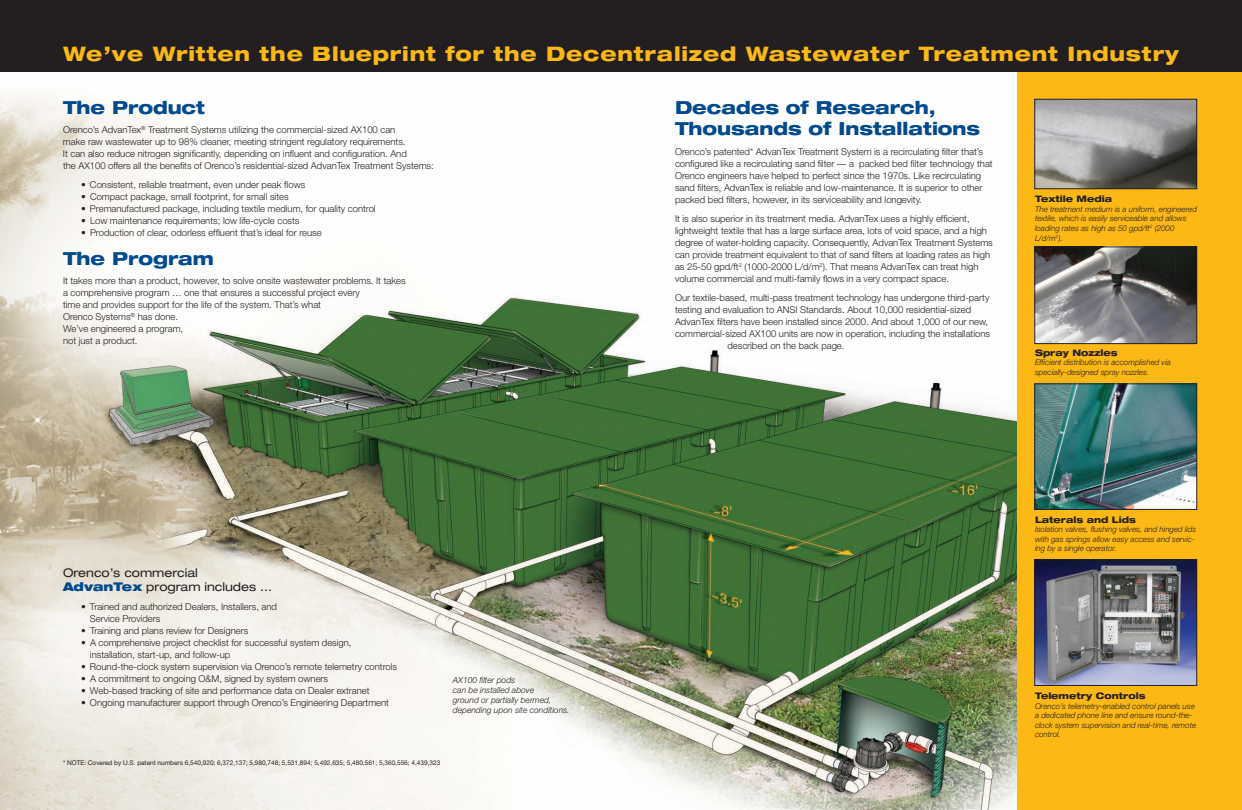
<style>
.page{position:relative;width:1242px;height:810px;background:#fff}
.page>*{position:absolute;margin:0;border:0;box-sizing:border-box;transform-origin:0 0}
.t1{font:800 expanded 20px "Helvetica Neue";letter-spacing:.04em;color:#fcb814}
.t2{font:800 expanded 18px/21.6px "Helvetica Neue";color:#004a8d}
.t3{font:expanded 12px/14px "Helvetica Neue";color:#231f20}
.t4{font:300 9.5px/12px "Helvetica Neue";color:#231f20}
.t5{font:800 expanded 9px "Helvetica Neue";color:#231f20}
.t6{font:italic 300 8.5px/10.2px "Helvetica Neue";color:#231f20}
.t7{font:italic 300 8px/9.6px "Helvetica Neue";color:#231f20}
.t8{font:6.5px "Helvetica Neue";color:#231f20}
.s1{font-weight:900;color:#004a8d}
</style>
<div class="page">
<img style="left:0;top:95px;width:1017px;height:715px">
<div style="left:1017px;top:0;width:225px;height:810px;background:#fcb814"></div>
<div style="left:0;top:0;width:1242px;height:72px;background:#231f20"></div>
<img style="left:1036px;top:101px;width:159px;height:86px">
<div style="left:1034px;top:99px;width:163px;height:90px;border:1px solid #231f20"></div>
<img style="left:1036px;top:249px;width:159px;height:93px">
<div style="left:1034px;top:247px;width:163px;height:97px;border:1px solid #231f20"></div>
<img style="left:1036px;top:386px;width:159px;height:122px">
<div style="left:1034px;top:384px;width:163px;height:126px;border:1px solid #231f20"></div>
<img style="left:1036px;top:562px;width:159px;height:122px">
<div style="left:1034px;top:560px;width:163px;height:126px;border:1px solid #231f20"></div>
<h1 class="t1" style="left:63px;top:41px;width:1117px">We’ve Written the Blueprint for the Decentralized Wastewater Treatment Industry</h1>
<h2 class="t2" style="left:63px;top:96px;width:144px">The Product</h2>
<p class="t4" style="left:63px;top:123px;width:372px">Orenco’s AdvanTex<sup>®</sup> Treatment Systems utilizing the commercial-sized AX100 can<br>make raw wastewater up to 98% cleaner, meeting stringent regulatory requirements.<br>It can also reduce nitrogen significantly, depending on influent and configuration. And<br>the AX100 offers all the benefits of Orenco’s residential-sized AdvanTex Treatment Systems:</p>
<p class="t4" style="left:81px;top:179px;width:226px">• Consistent, reliable treatment, even under peak flows</p>
<p class="t4" style="left:81px;top:191px;width:209px">• Compact package, small footprint, for small sites</p>
<p class="t4" style="left:81px;top:203px;width:296px">• Premanufactured package, including textile medium, for quality control</p>
<p class="t4" style="left:81px;top:215px;width:220px">• Low maintenance requirements; low life-cycle costs</p>
<p class="t4" style="left:81px;top:227px;width:242px">• Production of clear, odorless effluent that’s ideal for reuse</p>
<h2 class="t2" style="left:63px;top:247px;width:152px">The Program</h2>
<p class="t4" style="left:63px;top:275px;width:344px">It takes more than a product, however, to solve onsite wastewater problems. It takes a comprehensive program … one that ensures a successful project every<br>time and provides support for the life of the system. That’s what<br>Orenco Systems<sup>®</sup> has done.<br>We’ve engineered a program,<br>not just a product.</p>
<h2 class="t2" style="left:675px;top:96px;width:307px">Decades of Research,<br>Thousands of Installations</h2>
<p class="t4" style="left:675px;top:145px;width:319px">Orenco’s patented* AdvanTex Treatment System is a recirculating filter that’s configured like a recirculating sand filter — a packed bed filter technology that Orenco engineers have helped to perfect since the 1970s. Like recirculating sand filters, AdvanTex is reliable and low-maintenance. It is superior to other packed bed filters, however, in its serviceability and longevity.</p>
<p class="t4" style="left:675px;top:212px;width:319px">It is also superior in its treatment media. AdvanTex uses a highly efficient, lightweight textile that has a large surface area, lots of void space, and a high degree of water-holding capacity. Consequently, AdvanTex Treatment Systems can provide treatment equivalent to that of sand filters at loading rates as high as 25-50 gpd/ft<sup>2</sup> (1000-2000 L/d/m<sup>2</sup>). That means AdvanTex can treat high volume commercial and multi-family flows in a very compact space.</p>
<p class="t4" style="left:675px;top:291px;width:316px">Our textile-based, multi-pass treatment technology has undergone third-party</p>
<p class="t4" style="left:675px;top:303px;width:298px">testing and evaluation to ANSI Standards. About 10,000 residential-sized</p>
<p class="t4" style="left:675px;top:315px;width:315px">AdvanTex filters have been installed since 2000. And about 1,000 of our new,</p>
<p class="t4" style="left:675px;top:327px;width:317px">commercial-sized AX100 units are now in operation, including the installations</p>
<p class="t4" style="left:727px;top:339px;width:119px">described on the back page.</p>
<p class="t5" style="left:1035px;top:193px;width:79px">Textile Media</p>
<p class="t7" style="left:1035px;top:204px;width:163px">The treatment medium is a uniform, engineered textile, which is easily serviceable and allows loading rates as high as 50 gpd/ft<sup>2</sup> (2000<br>L/d/m<sup>2</sup>).</p>
<p class="t5" style="left:1035px;top:347px;width:84px">Spray Nozzles</p>
<p class="t7" style="left:1035px;top:358px;width:138px">Efficient distribution is accomplished via specially-designed spray nozzles.</p>
<p class="t3" style="left:63px;top:565px;width:211px">Orenco’s commercial<br><span class="s1">AdvanTex</span> program includes …</p>
<p class="t4" style="left:90px;top:600px;width:189px;text-indent:-9px">• Trained and authorized Dealers, Installers, and<br>Service Providers</p>
<p class="t4" style="left:81px;top:624px;width:169px">• Training and plans review for Designers</p>
<p class="t4" style="left:90px;top:636px;width:263px;text-indent:-9px">• A comprehensive project checklist for successful system design, installation, start-up, and follow-up</p>
<p class="t4" style="left:81px;top:660px;width:318px">• Round-the-clock system supervision via Orenco’s remote telemetry controls</p>
<p class="t4" style="left:81px;top:672px;width:249px">• A commitment to ongoing O&amp;M, signed by system owners</p>
<p class="t4" style="left:81px;top:684px;width:290px">• Web-based tracking of site and performance data on Dealer extranet</p>
<p class="t4" style="left:81px;top:696px;width:310px">• Ongoing manufacturer support through Orenco’s Engineering Department</p>
<p class="t6" style="left:453px;top:674px;width:118px">AX100 filter pods<br>can be installed above<br>ground or partially bermed, depending upon site conditions.</p>
<p class="t8" style="left:63px;top:759px;width:379px">* NOTE: Covered by U.S. patent numbers 6,540,920; 6,372,137; 5,980,748; 5,531,894; 5,492,635; 5,480,561; 5,360,556; 4,439,323</p>
<p class="t5" style="left:1035px;top:514px;width:102px">Laterals and Lids</p>
<p class="t7" style="left:1035px;top:524px;width:163px">Isolation valves, flushing valves, and hinged lids with gas springs allow easy access and servic&shy;ing by a single operator.</p>
<p class="t5" style="left:1035px;top:690px;width:112px">Telemetry Controls</p>
<p class="t7" style="left:1035px;top:701px;width:163px">Orenco’s telemetry-enabled control panels use a dedicated phone line and ensure round-the&shy;clock system supervision and real-time, remote control.</p>
</div>
